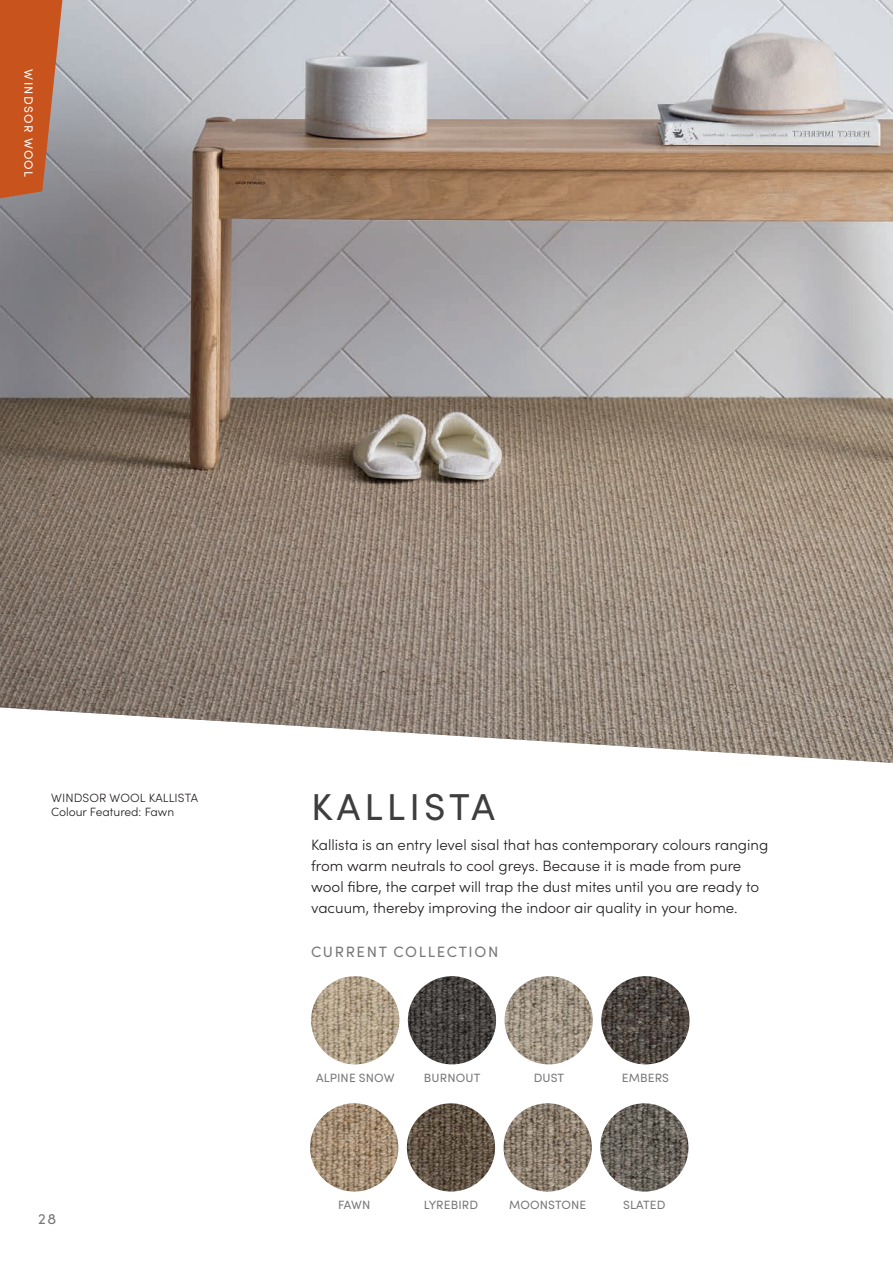
<style>
.page{position:relative;width:893px;height:1263px;background:#fff}
.page>*{position:absolute;margin:0;border:0;box-sizing:border-box;transform-origin:0 0}
.Product_Name{font:37.5px "Sofia Pro";letter-spacing:.11em;color:#3e3e3f}
.t1{font:300 15px/21px "Sofia Pro";color:#231f20}
.t2{font:15px "Sofia Pro";letter-spacing:.11em;color:#797879}
.Colour_name{font:12px "Sofia Pro";letter-spacing:.01em;color:#797879}
.NEW_product_and_colour{font:300 12px "Sofia Pro";color:#231f20}
.t3{font:12px "Sofia Pro";letter-spacing:.11em;color:#fff}
</style>
<div class="page">
<img style="left:0;top:0;width:893px;height:763px">
<img style="left:504px;top:1103px;width:88px;height:88px;border-radius:44px">
<img style="left:311px;top:976px;width:88px;height:88px;border-radius:44px">
<img style="left:408px;top:976px;width:88px;height:88px;border-radius:44px">
<img style="left:505px;top:976px;width:88px;height:88px;border-radius:44px">
<img style="left:601px;top:976px;width:88px;height:88px;border-radius:44px">
<img style="left:310px;top:1103px;width:88px;height:88px;border-radius:44px">
<img style="left:407px;top:1103px;width:88px;height:88px;border-radius:44px">
<img style="left:600px;top:1103px;width:88px;height:88px;border-radius:44px">
<svg style="left:0;top:0;width:64px;height:200px;background:#be6238"></svg>
<p class="t3" style="left:37px;top:69px;width:109px;rotate:90deg">WINDSOR WOOL</p>
<p class="NEW_product_and_colour" style="left:51px;top:789px;width:148px">WINDSOR WOOL KALLISTA</p>
<p class="NEW_product_and_colour" style="left:51px;top:803px;width:125px">Colour Featured: Fawn</p>
<p class="t2" style="left:38px;top:1208px;width:20px">28</p>
<p class="Product_Name" style="left:311px;top:780px;width:185px">KALLISTA</p>
<p class="t1" style="left:311px;top:833px;width:459px">Kallista is an entry level sisal that has contemporary colours ranging from warm neutrals to cool greys. Because it is made from pure wool fibre, the carpet will trap the dust mites until you are ready to vacuum, thereby improving the indoor air quality in your home.</p>
<p class="t2" style="left:311px;top:941px;width:189px">CURRENT COLLECTION</p>
<p class="Colour_name" style="left:316px;top:1069px;width:80px">ALPINE SNOW</p>
<p class="Colour_name" style="left:424px;top:1069px;width:58px">BURNOUT</p>
<p class="Colour_name" style="left:534px;top:1069px;width:32px">DUST</p>
<p class="Colour_name" style="left:622px;top:1069px;width:49px">EMBERS</p>
<p class="Colour_name" style="left:338px;top:1196px;width:34px">FAWN</p>
<p class="Colour_name" style="left:424px;top:1196px;width:56px">LYREBIRD</p>
<p class="Colour_name" style="left:623px;top:1196px;width:44px">SLATED</p>
<p class="Colour_name" style="left:509px;top:1196px;width:78px">MOONSTONE</p>
</div>
